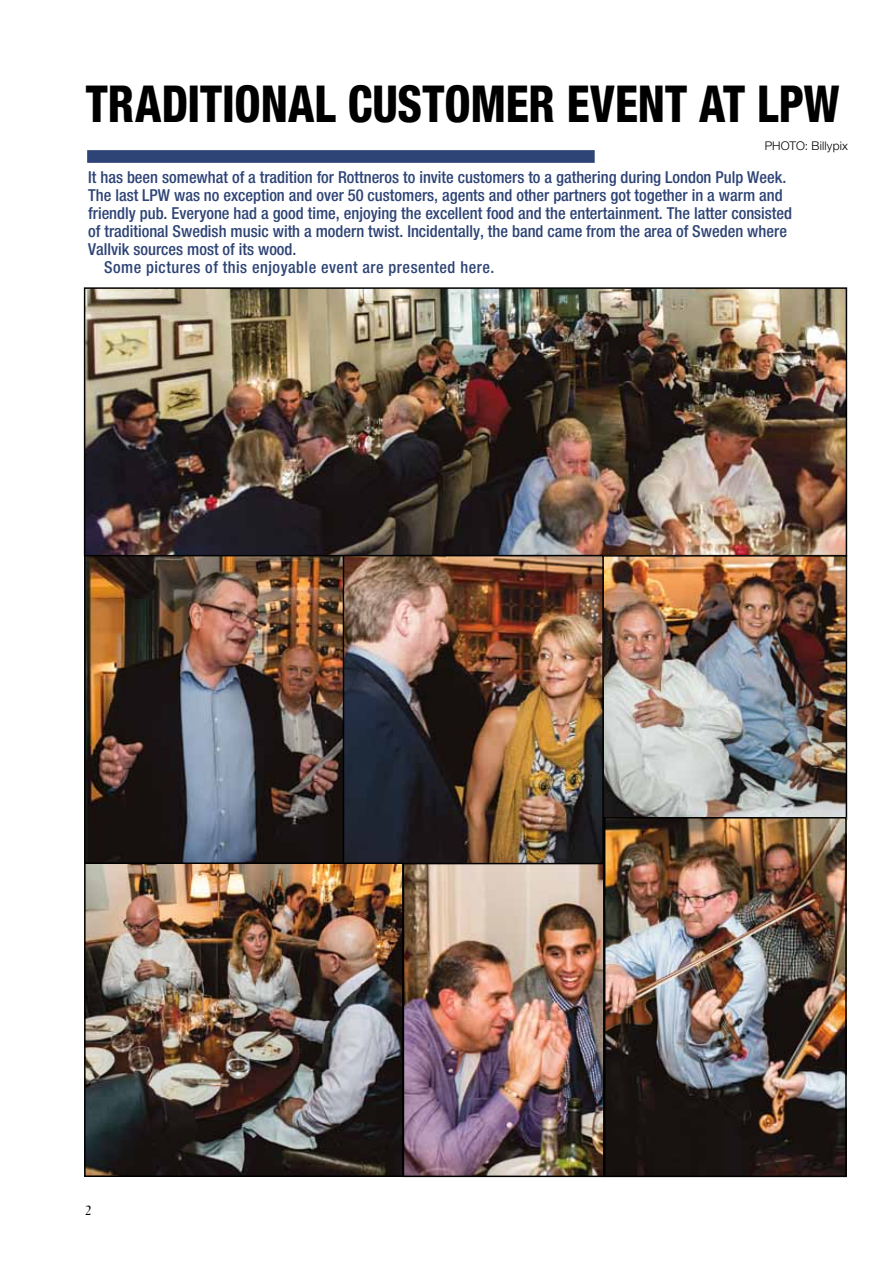
<style>
.page{position:relative;width:893px;height:1263px;background:#fff}
.page>*{position:absolute;margin:0;border:0;box-sizing:border-box;transform-origin:0 0}
.t1{font:800 condensed 51px "Helvetica Neue LT Std";color:#000;scale:.9 1}
.t2{font:500 condensed 16.5px "Helvetica Neue LT Std";color:#2e4476}
.t3{font:500 condensed 16.5px "Helvetica Neue LT Std";letter-spacing:.03em;color:#2e4476}
.t4{font:13.5px "Janson Text LT Std";color:#000}
.t5{font:300 12px "Helvetica Neue LT Std";letter-spacing:.015em;color:#000}
</style>
<div class="page">
<img style="left:87px;top:556px;width:256px;height:306px">
<img style="left:87px;top:290px;width:757px;height:263px">
<div style="left:84px;top:287px;width:763px;height:269px;border:2px solid #000"></div>
<img style="left:604px;top:558px;width:240px;height:259px">
<img style="left:346px;top:558px;width:255px;height:305px">
<div style="left:343px;top:555px;width:261px;height:311px;border:2px solid #000"></div>
<img style="left:87px;top:865px;width:314px;height:309px">
<div style="left:84px;top:862px;width:320px;height:315px;border:2px solid #000"></div>
<img style="left:607px;top:820px;width:237px;height:354px">
<div style="left:604px;top:817px;width:243px;height:360px;border:2px solid #000"></div>
<div style="left:87px;top:150px;width:508px;height:13px;background:#2e4476;border:2px solid #2e4476"></div>
<img style="left:406px;top:866px;width:196px;height:308px">
<div style="left:403px;top:863px;width:202px;height:314px;border:2px solid #000"></div>
<h1 class="t1" style="left:86px;top:72px;width:839px">TRADITIONAL CUSTOMER EVENT AT LPW</h1>
<p class="t5" style="left:765px;top:139px;width:85px">PHOTO: Billypix</p>
<p class="t2" style="left:88px;top:167px;width:700px">It has been somewhat of a tradition for Rottneros to invite customers to a gathering during London Pulp Week.</p>
<p class="t2" style="left:88px;top:185px;width:696px">The last LPW was no exception and over 50 customers, agents and other partners got together in a warm and</p>
<p class="t2" style="left:88px;top:203px;width:705px">friendly pub. Everyone had a good time, enjoying the excellent food and the entertainment. The latter consisted</p>
<p class="t2" style="left:88px;top:221px;width:700px">of traditional Swedish music with a modern twist. Incidentally, the band came from the area of Sweden where</p>
<p class="t2" style="left:88px;top:239px;width:210px">Vallvik sources most of its wood.</p>
<p class="t3" style="left:104px;top:257px;width:392px">Some pictures of this enjoyable event are presented here.</p>
<p class="t4" style="left:85px;top:1201px;width:9px">2</p>
</div>
